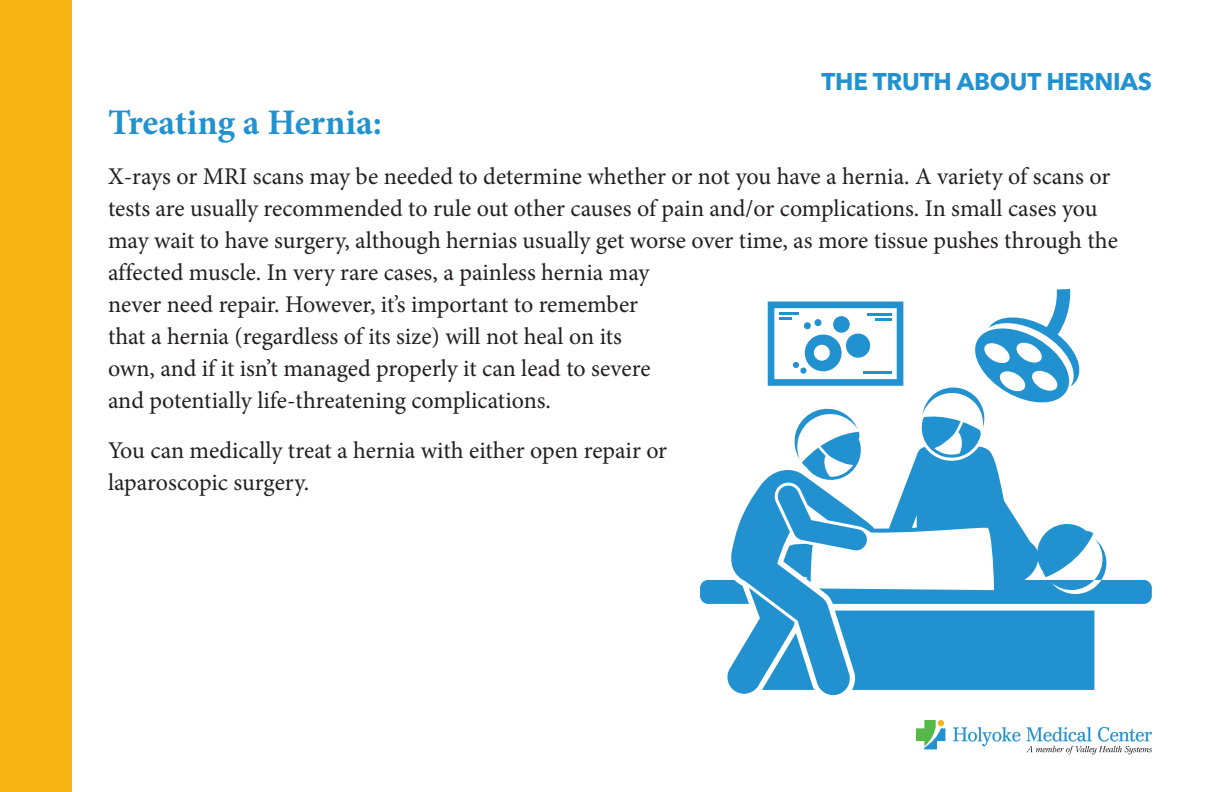
<style>
.page{position:relative;width:1224px;height:792px;background:#fff}
.page>*{position:absolute;margin:0;border:0;box-sizing:border-box;transform-origin:0 0}
.Reason{font:700 36px "Minion Pro";letter-spacing:-.005em;color:#2291d0}
.body{font:24px/32px "Minion Pro";color:#231f20}
.Subheads{font:700 24px "Avenir Next LT Pro";letter-spacing:-.01em;color:#2291d0}
</style>
<div class="page">
<div style="left:0;top:0;width:72px;height:792px;background:#f9b415"></div>
<svg style="left:916px;top:720px;width:29px;height:29px"></svg>
<svg style="left:953px;top:727px;width:67px;height:19px"></svg>
<svg style="left:1027px;top:727px;width:125px;height:27px"></svg>
<svg style="left:700px;top:289px;width:380px;height:397px"></svg>
<svg style="left:730px;top:447px;width:422px;height:248px;fill:#2291d0"></svg>
<p class="Subheads" style="left:822px;top:67px;width:332px">THE TRUTH ABOUT HERNIAS</p>
<p class="Reason" style="left:108px;top:97px;width:276px">Treating a Hernia:</p>
<p class="body" style="left:108px;top:161px;width:1011px">X-rays or MRI scans may be needed to determine whether or not you have a hernia. A variety of scans or tests are usually recommended to rule out other causes of pain and/or complications. In small cases you may wait to have surgery, although hernias usually get worse over time, as more tissue pushes through the affected muscle. In very rare cases, a painless hernia may<br>never need repair. However, it’s important to remember<br>that a hernia (regardless of its size) will not heal on its<br>own, and if it isn’t managed properly it can lead to severe<br>and potentially life-threatening complications.</p>
<p class="body" style="left:108px;top:435px;width:561px">You can medically treat a hernia with either open repair or laparoscopic surgery.</p>
</div>
